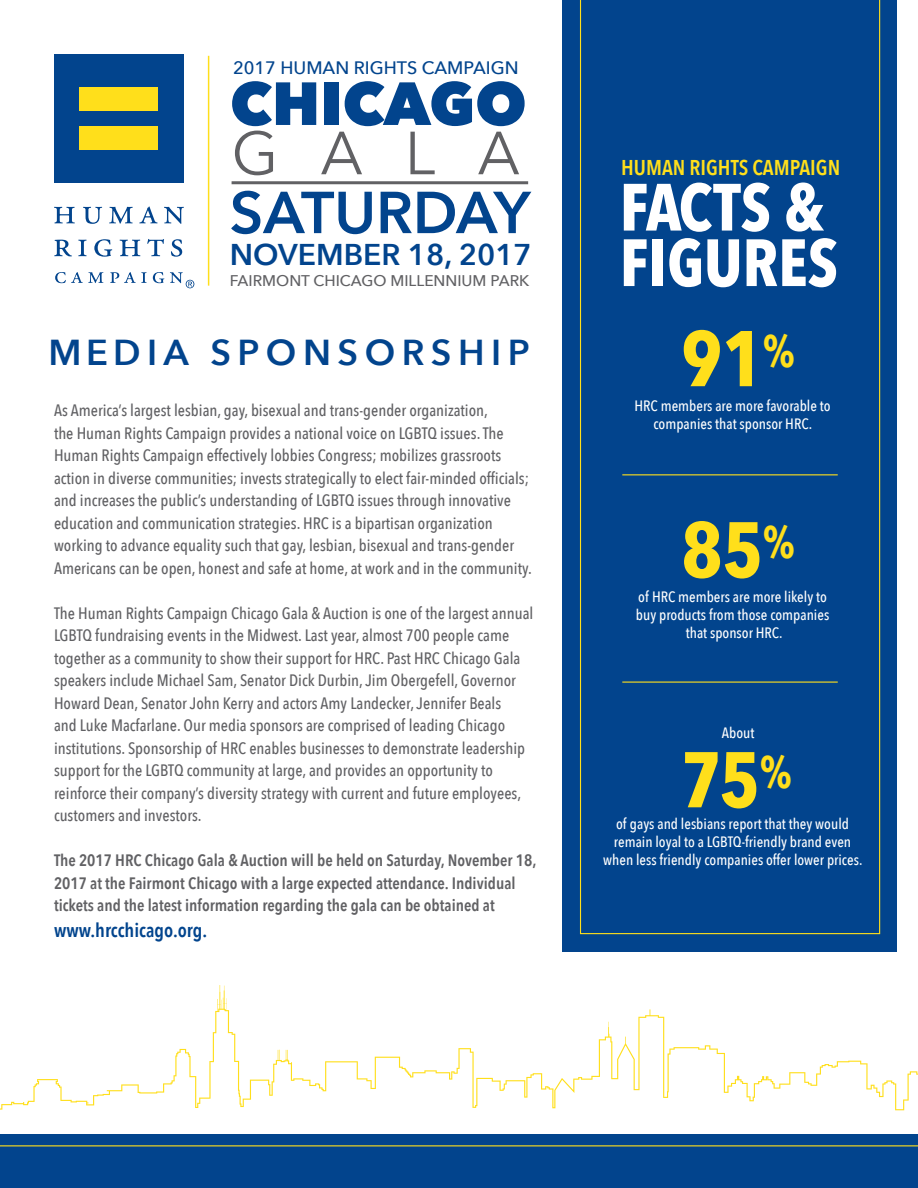
<style>
.page{position:relative;width:918px;height:1188px;background:#fff}
.page>*{position:absolute;margin:0;border:0;box-sizing:border-box;transform-origin:0 0}
.t1{font:700 78px "Avenir Next Condensed";color:#ffdf1b}
.t2{font:700 66px/55.5px "Avenir Next Condensed";color:#fff}
.t3{font:800 60.15px "Avenir Next";color:#02448d}
.t4{font:60.15px "Avenir Next";color:#616164}
.t5{font:600 58.5px "Avenir Next";color:#02448d}
.t6{font:600 36px "Avenir Next";letter-spacing:.18em;color:#02448d}
.t7{font:600 30px "Avenir Next";color:#02448d}
.t8{font:600 21.45px "Avenir Next Condensed";color:#ffdf1b}
.t9{font:600 19.5px "Avenir Next Condensed";color:#02448d}
.t10{font:500 18px "Avenir Next";color:#02448d}
.t11{font:500 16.5px/22.5px "Avenir Next Condensed";color:#616164}
.t12{font:600 16.5px/22.5px "Avenir Next Condensed";color:#616164}
.t13{font:500 15.45px "Avenir Next";color:#616164}
.t14{font:500 15px/18px "Avenir Next Condensed";color:#fff;text-align:center}
</style>
<div class="page">
<div style="left:54px;top:54px;width:130px;height:129px;background:#02448d"></div>
<div style="left:80px;top:87px;width:78px;height:24px;background:#ffdf1b"></div>
<div style="left:80px;top:126px;width:78px;height:24px;background:#ffdf1b"></div>
<svg style="left:54px;top:207px;width:21px;height:16px"></svg>
<svg style="left:83px;top:207px;width:19px;height:17px"></svg>
<svg style="left:109px;top:207px;width:24px;height:17px"></svg>
<svg style="left:139px;top:206px;width:19px;height:17px"></svg>
<svg style="left:164px;top:207px;width:20px;height:17px"></svg>
<svg style="left:54px;top:240px;width:18px;height:16px"></svg>
<svg style="left:78px;top:240px;width:9px;height:16px"></svg>
<svg style="left:94px;top:239px;width:18px;height:18px"></svg>
<svg style="left:120px;top:240px;width:20px;height:16px"></svg>
<svg style="left:147px;top:239px;width:17px;height:17px"></svg>
<svg style="left:171px;top:239px;width:11px;height:18px"></svg>
<svg style="left:55px;top:272px;width:48px;height:11px"></svg>
<svg style="left:110px;top:272px;width:37px;height:11px"></svg>
<svg style="left:153px;top:272px;width:11px;height:11px"></svg>
<svg style="left:170px;top:272px;width:24px;height:16px"></svg>
<hr style="left:232px;top:181px;width:296px;height:3px;background:#616164">
<hr style="left:208px;top:56px;width:1px;height:230px;background:#ffdf1b">
<div style="left:562px;top:0;width:334px;height:951px;background:#02448d"></div>
<svg style="left:580px;top:0;width:300px;height:934px"></svg>
<hr style="left:622px;top:474px;width:216px;height:1px;background:#ffdf1b">
<hr style="left:622px;top:682px;width:216px;height:1px;background:#ffdf1b">
<div style="left:0;top:1134px;width:918px;height:54px;background:#02448d"></div>
<hr style="left:0;top:1145px;width:918px;height:1px;background:#ffdf1b">
<svg style="left:0;top:985px;width:918px;height:125px"></svg>
<p class="t10" style="left:233px;top:52px;width:287px">2017 HUMAN RIGHTS CAMPAIGN</p>
<p class="t3" style="left:230px;top:67px;width:298px">CHICAGO</p>
<p class="t4" style="left:232px;top:103px;width:290px">GALA</p>
<p class="t5" style="left:230px;top:163px;width:302px">SATURDAY</p>
<p class="t7" style="left:230px;top:228px;width:304px">NOVEMBER 18, 2017</p>
<p class="t13" style="left:230px;top:267px;width:301px">FAIRMONT CHICAGO MILLENNIUM PARK</p>
<p class="t6" style="left:49px;top:322px;width:483px">MEDIA SPONSORSHIP</p>
<p class="t11" style="left:54px;top:399px;width:479px">As America’s largest lesbian, gay, bisexual and trans-gender organization,<br>the Human Rights Campaign provides a national voice on LGBTQ issues. The Human Rights Campaign effectively lobbies Congress; mobilizes grassroots action in diverse communities; invests strategically to elect fair-minded officials; and increases the public’s understanding of LGBTQ issues through innovative education and communication strategies. HRC is a bipartisan organization working to advance equality such that gay, lesbian, bisexual and trans-gender Americans can be open, honest and safe at home, at work and in the community.</p>
<p class="t11" style="left:54px;top:602px;width:481px">The Human Rights Campaign Chicago Gala &amp; Auction is one of the largest annual LGBTQ fundraising events in the Midwest. Last year, almost 700 people came together as a community to show their support for HRC. Past HRC Chicago Gala speakers include Michael Sam, Senator Dick Durbin, Jim Obergefell, Governor Howard Dean, Senator John Kerry and actors Amy Landecker, Jennifer Beals<br>and Luke Macfarlane. Our media sponsors are comprised of leading Chicago institutions. Sponsorship of HRC enables businesses to demonstrate leadership support for the LGBTQ community at large, and provides an opportunity to reinforce their company’s diversity strategy with current and future employees, customers and investors.</p>
<p class="t12" style="left:54px;top:849px;width:484px">The 2017 HRC Chicago Gala &amp; Auction will be held on Saturday, November 18,<br>2017 at the Fairmont Chicago with a large expected attendance. Individual tickets and the latest information regarding the gala can be obtained at</p>
<p class="t9" style="left:54px;top:913px;width:155px">www.hrcchicago.org.</p>
<p class="t8" style="left:621px;top:149px;width:220px">HUMAN RIGHTS CAMPAIGN</p>
<p class="t2" style="left:620px;top:179px;width:220px">FACTS &amp;<br>FIGURES</p>
<p class="t1" style="left:681px;top:311px;width:115px">91<sup>%</sup></p>
<p class="t14" style="left:635px;top:396px;width:198px">HRC members are more favorable to companies that sponsor HRC.</p>
<p class="t1" style="left:681px;top:502px;width:115px">85<sup>%</sup></p>
<p class="t14" style="left:636px;top:588px;width:195px">of HRC members are more likely to buy products from those companies that sponsor HRC.</p>
<p class="t14" style="left:722px;top:724px;width:34px">About</p>
<p class="t1" style="left:681px;top:732px;width:112px">75<sup>%</sup></p>
<p class="t14" style="left:603px;top:814px;width:261px">of gays and lesbians report that they would remain loyal to a LGBTQ-friendly brand even when less friendly companies offer lower prices.</p>
</div>
